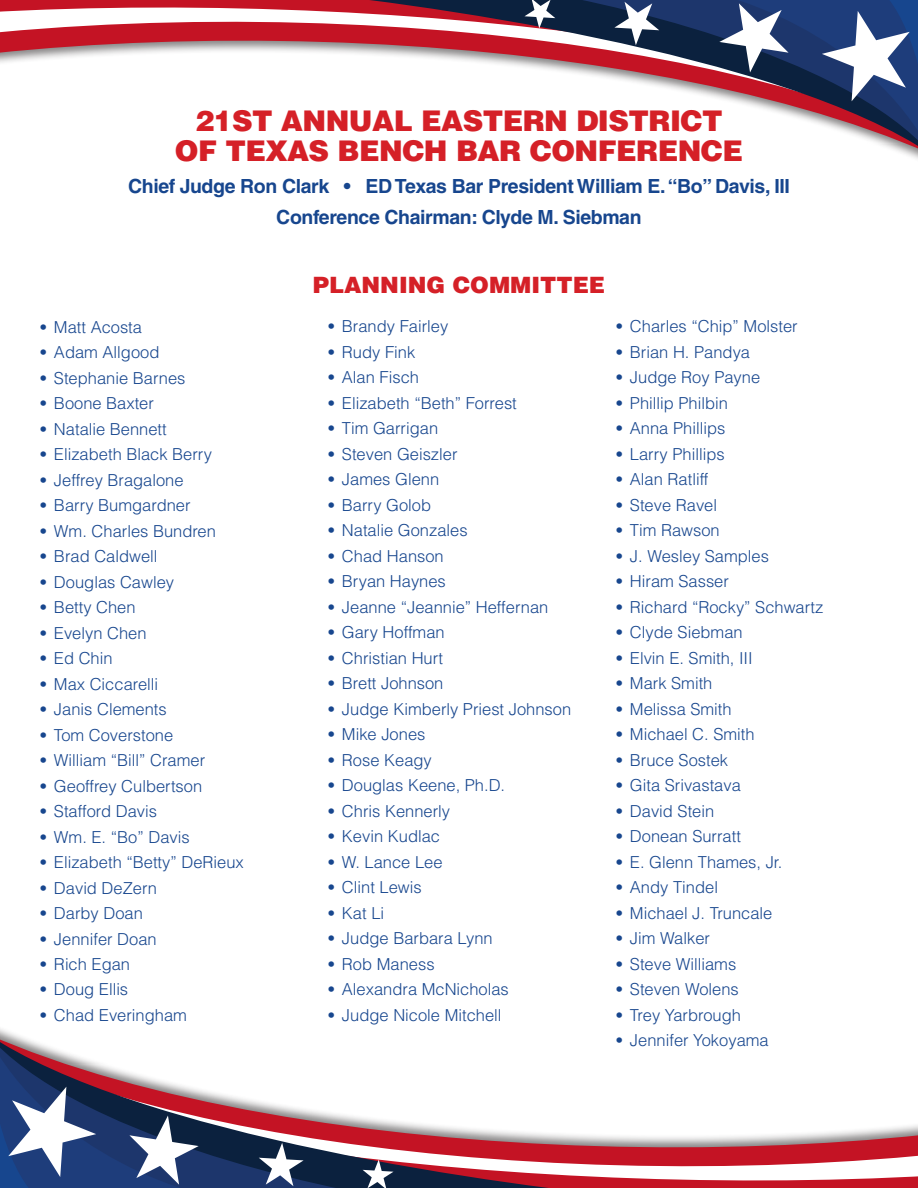
<style>
.page{position:relative;width:918px;height:1188px;background:#fff}
.page>*{position:absolute;margin:0;border:0;box-sizing:border-box;transform-origin:0 0}
.t1{font:900 28.5px/30px "Helvetica";letter-spacing:-.02em;color:#d52027;text-align:center}
.t2{font:900 22.5px "Helvetica";color:#d52027}
.t3{font:700 19.5px/31.5px "Helvetica";letter-spacing:-.02em;color:#17468e;text-align:center}
.t4{font:300 16.5px "Helvetica";color:#17468e}
.s1{font-weight:700}
</style>
<div class="page">
<svg style="left:0;top:0;width:267px;height:63px"></svg>
<svg style="left:267px;top:0;width:219px;height:62px"></svg>
<svg style="left:486px;top:0;width:184px;height:88px"></svg>
<svg style="left:614px;top:2px;width:45px;height:43px"></svg>
<svg style="left:524px;top:0;width:31px;height:28px"></svg>
<svg style="left:670px;top:0;width:248px;height:155px"></svg>
<svg style="left:651px;top:1125px;width:267px;height:63px"></svg>
<svg style="left:432px;top:1125px;width:219px;height:63px"></svg>
<svg style="left:248px;top:1100px;width:184px;height:88px"></svg>
<svg style="left:259px;top:1143px;width:45px;height:43px"></svg>
<svg style="left:363px;top:1160px;width:31px;height:28px"></svg>
<svg style="left:0;top:1033px;width:248px;height:155px"></svg>
<h1 class="t1" style="left:175px;top:105px;width:570px">21ST ANNUAL EASTERN DISTRICT<br>OF TEXAS BENCH BAR CONFERENCE</h1>
<p class="t3" style="left:128px;top:170px;width:663px">Chief Judge Ron Clark • ED Texas Bar President William E. “Bo” Davis, III<br>Conference Chairman: Clyde M. Siebman</p>
<p class="t4" style="left:40px;top:317px;width:103px"><span class="s1">•</span> Matt Acosta</p>
<p class="t4" style="left:40px;top:342px;width:120px"><span class="s1">•</span> Adam Allgood</p>
<p class="t4" style="left:40px;top:368px;width:146px"><span class="s1">•</span> Stephanie Barnes</p>
<p class="t4" style="left:40px;top:393px;width:115px"><span class="s1">•</span> Boone Baxter</p>
<p class="t4" style="left:40px;top:418px;width:128px"><span class="s1">•</span> Natalie Bennett</p>
<p class="t4" style="left:40px;top:444px;width:173px"><span class="s1">•</span> Elizabeth Black Berry</p>
<p class="t4" style="left:40px;top:469px;width:145px"><span class="s1">•</span> Jeffrey Bragalone</p>
<p class="t4" style="left:40px;top:495px;width:152px"><span class="s1">•</span> Barry Bumgardner</p>
<p class="t4" style="left:40px;top:520px;width:177px"><span class="s1">•</span> Wm. Charles Bundren</p>
<p class="t4" style="left:40px;top:546px;width:119px"><span class="s1">•</span> Brad Caldwell</p>
<p class="t4" style="left:40px;top:571px;width:135px"><span class="s1">•</span> Douglas Cawley</p>
<p class="t4" style="left:40px;top:597px;width:97px"><span class="s1">•</span> Betty Chen</p>
<p class="t4" style="left:40px;top:622px;width:108px"><span class="s1">•</span> Evelyn Chen</p>
<p class="t4" style="left:40px;top:648px;width:74px"><span class="s1">•</span> Ed Chin</p>
<p class="t4" style="left:40px;top:673px;width:119px"><span class="s1">•</span> Max Ciccarelli</p>
<p class="t4" style="left:40px;top:699px;width:128px"><span class="s1">•</span> Janis Clements</p>
<p class="t4" style="left:40px;top:724px;width:134px"><span class="s1">•</span> Tom Coverstone</p>
<p class="t4" style="left:40px;top:750px;width:166px"><span class="s1">•</span> William “Bill” Cramer</p>
<p class="t4" style="left:40px;top:775px;width:163px"><span class="s1">•</span> Geoffrey Culbertson</p>
<p class="t4" style="left:40px;top:801px;width:118px"><span class="s1">•</span> Stafford Davis</p>
<p class="t4" style="left:40px;top:826px;width:151px"><span class="s1">•</span> Wm. E. “Bo” Davis</p>
<p class="t4" style="left:40px;top:852px;width:205px"><span class="s1">•</span> Elizabeth “Betty” DeRieux</p>
<p class="t4" style="left:40px;top:877px;width:118px"><span class="s1">•</span> David DeZern</p>
<p class="t4" style="left:40px;top:903px;width:104px"><span class="s1">•</span> Darby Doan</p>
<p class="t4" style="left:40px;top:928px;width:118px"><span class="s1">•</span> Jennifer Doan</p>
<p class="t4" style="left:40px;top:954px;width:91px"><span class="s1">•</span> Rich Egan</p>
<p class="t4" style="left:40px;top:979px;width:89px"><span class="s1">•</span> Doug Ellis</p>
<p class="t4" style="left:40px;top:1005px;width:148px"><span class="s1">•</span> Chad Everingham</p>
<h2 class="t2" style="left:313px;top:270px;width:294px">PLANNING COMMITTEE</h2>
<p class="t4" style="left:328px;top:316px;width:121px"><span class="s1">•</span> Brandy Fairley</p>
<p class="t4" style="left:328px;top:342px;width:88px"><span class="s1">•</span> Rudy Fink</p>
<p class="t4" style="left:328px;top:367px;width:92px"><span class="s1">•</span> Alan Fisch</p>
<p class="t4" style="left:328px;top:393px;width:190px"><span class="s1">•</span> Elizabeth “Beth” Forrest</p>
<p class="t4" style="left:328px;top:418px;width:111px"><span class="s1">•</span> Tim Garrigan</p>
<p class="t4" style="left:328px;top:444px;width:131px"><span class="s1">•</span> Steven Geiszler</p>
<p class="t4" style="left:328px;top:469px;width:112px"><span class="s1">•</span> James Glenn</p>
<p class="t4" style="left:328px;top:495px;width:104px"><span class="s1">•</span> Barry Golob</p>
<p class="t4" style="left:328px;top:520px;width:141px"><span class="s1">•</span> Natalie Gonzales</p>
<p class="t4" style="left:328px;top:546px;width:117px"><span class="s1">•</span> Chad Hanson</p>
<p class="t4" style="left:328px;top:571px;width:119px"><span class="s1">•</span> Bryan Haynes</p>
<p class="t4" style="left:328px;top:597px;width:221px"><span class="s1">•</span> Jeanne “Jeannie” Heffernan</p>
<p class="t4" style="left:328px;top:622px;width:118px"><span class="s1">•</span> Gary Hoffman</p>
<p class="t4" style="left:328px;top:648px;width:116px"><span class="s1">•</span> Christian Hurt</p>
<p class="t4" style="left:328px;top:673px;width:117px"><span class="s1">•</span> Brett Johnson</p>
<p class="t4" style="left:328px;top:699px;width:244px"><span class="s1">•</span> Judge Kimberly Priest Johnson</p>
<p class="t4" style="left:328px;top:724px;width:98px"><span class="s1">•</span> Mike Jones</p>
<p class="t4" style="left:328px;top:750px;width:105px"><span class="s1">•</span> Rose Keagy</p>
<p class="t4" style="left:328px;top:775px;width:178px"><span class="s1">•</span> Douglas Keene, Ph.D.</p>
<p class="t4" style="left:328px;top:801px;width:123px"><span class="s1">•</span> Chris Kennerly</p>
<p class="t4" style="left:328px;top:826px;width:113px"><span class="s1">•</span> Kevin Kudlac</p>
<p class="t4" style="left:328px;top:852px;width:116px"><span class="s1">•</span> W. Lance Lee</p>
<p class="t4" style="left:328px;top:877px;width:95px"><span class="s1">•</span> Clint Lewis</p>
<p class="t4" style="left:328px;top:903px;width:57px"><span class="s1">•</span> Kat Li</p>
<p class="t4" style="left:328px;top:928px;width:166px"><span class="s1">•</span> Judge Barbara Lynn</p>
<p class="t4" style="left:328px;top:954px;width:108px"><span class="s1">•</span> Rob Maness</p>
<p class="t4" style="left:328px;top:979px;width:182px"><span class="s1">•</span> Alexandra McNicholas</p>
<p class="t4" style="left:328px;top:1005px;width:175px"><span class="s1">•</span> Judge Nicole Mitchell</p>
<p class="t4" style="left:616px;top:316px;width:183px"><span class="s1">•</span> Charles “Chip” Molster</p>
<p class="t4" style="left:616px;top:342px;width:135px"><span class="s1">•</span> Brian H. Pandya</p>
<p class="t4" style="left:616px;top:367px;width:145px"><span class="s1">•</span> Judge Roy Payne</p>
<p class="t4" style="left:616px;top:393px;width:113px"><span class="s1">•</span> Phillip Philbin</p>
<p class="t4" style="left:616px;top:418px;width:110px"><span class="s1">•</span> Anna Phillips</p>
<p class="t4" style="left:616px;top:444px;width:110px"><span class="s1">•</span> Larry Phillips</p>
<p class="t4" style="left:616px;top:469px;width:94px"><span class="s1">•</span> Alan Ratliff</p>
<p class="t4" style="left:616px;top:495px;width:102px"><span class="s1">•</span> Steve Ravel</p>
<p class="t4" style="left:616px;top:520px;width:105px"><span class="s1">•</span> Tim Rawson</p>
<p class="t4" style="left:616px;top:546px;width:154px"><span class="s1">•</span> J. Wesley Samples</p>
<p class="t4" style="left:616px;top:571px;width:114px"><span class="s1">•</span> Hiram Sasser</p>
<p class="t4" style="left:616px;top:597px;width:208px"><span class="s1">•</span> Richard “Rocky” Schwartz</p>
<p class="t4" style="left:616px;top:622px;width:128px"><span class="s1">•</span> Clyde Siebman</p>
<p class="t4" style="left:616px;top:648px;width:138px"><span class="s1">•</span> Elvin E. Smith, III</p>
<p class="t4" style="left:616px;top:673px;width:97px"><span class="s1">•</span> Mark Smith</p>
<p class="t4" style="left:616px;top:699px;width:117px"><span class="s1">•</span> Melissa Smith</p>
<p class="t4" style="left:616px;top:724px;width:140px"><span class="s1">•</span> Michael C. Smith</p>
<p class="t4" style="left:616px;top:750px;width:113px"><span class="s1">•</span> Bruce Sostek</p>
<p class="t4" style="left:616px;top:775px;width:126px"><span class="s1">•</span> Gita Srivastava</p>
<p class="t4" style="left:616px;top:800px;width:99px"><span class="s1">•</span> David Stein</p>
<p class="t4" style="left:616px;top:826px;width:126px"><span class="s1">•</span> Donean Surratt</p>
<p class="t4" style="left:616px;top:851px;width:168px"><span class="s1">•</span> E. Glenn Thames, Jr.</p>
<p class="t4" style="left:616px;top:877px;width:103px"><span class="s1">•</span> Andy Tindel</p>
<p class="t4" style="left:616px;top:902px;width:157px"><span class="s1">•</span> Michael J. Truncale</p>
<p class="t4" style="left:616px;top:928px;width:95px"><span class="s1">•</span> Jim Walker</p>
<p class="t4" style="left:616px;top:953px;width:121px"><span class="s1">•</span> Steve Williams</p>
<p class="t4" style="left:616px;top:979px;width:124px"><span class="s1">•</span> Steven Wolens</p>
<p class="t4" style="left:616px;top:1004px;width:126px"><span class="s1">•</span> Trey Yarbrough</p>
<p class="t4" style="left:616px;top:1030px;width:154px"><span class="s1">•</span> Jennifer Yokoyama</p>
</div>
